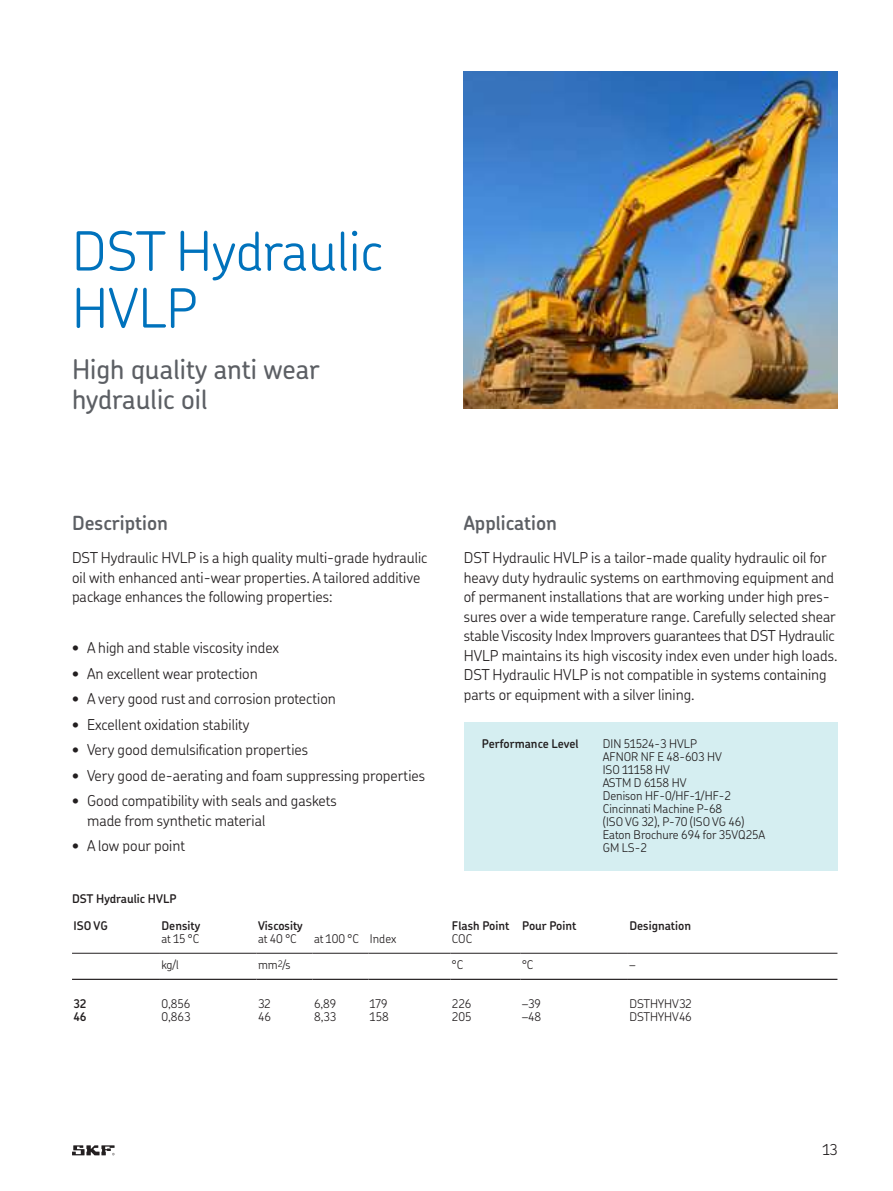
<style>
.page{position:relative;width:893px;height:1191px;background:#fff}
.page>*{position:absolute;margin:0;border:0;box-sizing:border-box;transform-origin:0 0}
.t1{font:300 54px/57px "SKF Chevin OT";color:#0072bc}
.t2{font:500 27px/30px "SKF Chevin OT";color:#5c5f64}
.t3{font:600 19.5px "SKF Chevin OT";color:#5c5f64}
.t4{font:300 15px/19.5px "SKF Chevin OT";color:#231f20}
.t5{font:300 12px/13px "SKF Chevin OT";color:#231f20}
.t6{font:600 12px "SKF Chevin OT";color:#231f20}
</style>
<div class="page">
<hr style="left:72px;top:953px;width:88px;height:1px;background:#231f20">
<hr style="left:72px;top:979px;width:88px;height:1px;background:#231f20">
<hr style="left:160px;top:953px;width:96px;height:1px;background:#231f20">
<hr style="left:160px;top:979px;width:96px;height:1px;background:#231f20">
<hr style="left:256px;top:953px;width:56px;height:1px;background:#231f20">
<hr style="left:256px;top:979px;width:56px;height:1px;background:#231f20">
<hr style="left:312px;top:953px;width:56px;height:1px;background:#231f20">
<hr style="left:312px;top:979px;width:56px;height:1px;background:#231f20">
<hr style="left:368px;top:953px;width:82px;height:1px;background:#231f20">
<hr style="left:368px;top:979px;width:82px;height:1px;background:#231f20">
<hr style="left:450px;top:953px;width:70px;height:1px;background:#231f20">
<hr style="left:450px;top:979px;width:70px;height:1px;background:#231f20">
<hr style="left:520px;top:953px;width:108px;height:1px;background:#231f20">
<hr style="left:520px;top:979px;width:108px;height:1px;background:#231f20">
<hr style="left:628px;top:953px;width:209px;height:1px;background:#231f20">
<hr style="left:628px;top:979px;width:209px;height:1px;background:#231f20">
<div style="left:464px;top:722px;width:373px;height:149px;background:#d5eef1"></div>
<img style="left:463px;top:71px;width:374px;height:338px">
<svg style="left:72px;top:1145px;width:43px;height:10px"></svg>
<h1 class="t1" style="left:72px;top:225px;width:312px">DST Hydraulic<br>HVLP</h1>
<h2 class="t2" style="left:72px;top:356px;width:249px">High quality anti wear hydraulic oil</h2>
<h3 class="t3" style="left:72px;top:514px;width:97px">Description</h3>
<p class="t4" style="left:72px;top:549px;width:357px">DST Hydraulic HVLP is a high quality multi-grade hydraulic oil with enhanced anti-wear properties A tailored additive package enhances the following properties:</p>
<p class="t4" style="left:72px;top:639px;width:209px">• A high and stable viscosity index</p>
<p class="t4" style="left:72px;top:664px;width:187px">• An excellent wear protection</p>
<p class="t4" style="left:72px;top:690px;width:265px">• A very good rust and corrosion protection</p>
<p class="t4" style="left:72px;top:715px;width:179px">• Excellent oxidation stability</p>
<p class="t4" style="left:72px;top:741px;width:237px">• Very good demulsification properties</p>
<p class="t4" style="left:72px;top:766px;width:354px">• Very good de-aerating and foam suppressing properties</p>
<p class="t4" style="left:87px;top:792px;width:251px;text-indent:-15px">• Good compatibility with seals and gaskets made from synthetic material</p>
<p class="t4" style="left:72px;top:837px;width:114px">• A low pour point</p>
<h3 class="t3" style="left:464px;top:514px;width:95px">Application</h3>
<p class="t4" style="left:464px;top:549px;width:373px">DST Hydraulic HVLP is a tailor-made quality hydraulic oil for heavy duty hydraulic systems on earthmoving equipment and of permanent installations that are working under high pres&shy;sures over a wide temperature range Carefully selected shear stable Viscosity Index Improvers guarantees that DST Hydraulic HVLP maintains its high viscosity index even under high loads DST Hydraulic HVLP is not compatible in systems containing parts or equipment with a silver lining</p>
<p class="t6" style="left:482px;top:738px;width:98px">Performance Level</p>
<p class="t5" style="left:602px;top:738px;width:164px">DIN 51524-3 HVLP<br>AFNOR NF E 48-603 HV<br>ISO 11158 HV<br>ASTM D 6158 HV<br>Denison HF-0/HF-1/HF-2<br>Cincinnati Machine P-68<br>(ISO VG 32), P-70 (ISO VG 46)<br>Eaton Brochure 694 for 35VQ25A<br>GM LS-2</p>
<p class="t6" style="left:72px;top:893px;width:106px">DST Hydraulic HVLP</p>
<p class="t6" style="left:74px;top:920px;width:36px">ISO VG</p>
<p class="t6" style="left:161px;top:920px;width:40px">Density</p>
<p class="t6" style="left:258px;top:920px;width:46px">Viscosity</p>
<p class="t6" style="left:452px;top:920px;width:126px">Flash Point Pour Point</p>
<p class="t6" style="left:629px;top:920px;width:63px">Designation</p>
<p class="t5" style="left:161px;top:933px;width:39px">at 15 °C</p>
<p class="t5" style="left:258px;top:933px;width:40px">at 40 °C</p>
<p class="t5" style="left:314px;top:933px;width:84px">at 100 °C Index</p>
<p class="t5" style="left:452px;top:933px;width:22px">COC</p>
<p class="t5" style="left:161px;top:959px;width:19px">kg/l</p>
<p class="t5" style="left:258px;top:959px;width:34px">mm<sup>2</sup>/s</p>
<p class="t5" style="left:452px;top:959px;width:13px">°C</p>
<p class="t5" style="left:522px;top:959px;width:13px">°C</p>
<p class="t5" style="left:629px;top:959px;width:8px">–</p>
<p class="t6" style="left:74px;top:998px;width:14px">32</p>
<p class="t5" style="left:161px;top:998px;width:30px">0,856</p>
<p class="t5" style="left:258px;top:998px;width:14px">32</p>
<p class="t5" style="left:314px;top:998px;width:24px">6,89</p>
<p class="t5" style="left:370px;top:998px;width:19px">179</p>
<p class="t5" style="left:452px;top:998px;width:21px">226</p>
<p class="t5" style="left:522px;top:998px;width:20px">–39</p>
<p class="t5" style="left:629px;top:998px;width:64px">DSTHYHV32</p>
<p class="t6" style="left:73px;top:1011px;width:15px">46</p>
<p class="t5" style="left:161px;top:1011px;width:31px">0,863</p>
<p class="t5" style="left:258px;top:1011px;width:14px">46</p>
<p class="t5" style="left:314px;top:1011px;width:24px">8,33</p>
<p class="t5" style="left:370px;top:1011px;width:20px">158</p>
<p class="t5" style="left:452px;top:1011px;width:21px">205</p>
<p class="t5" style="left:522px;top:1011px;width:20px">–48</p>
<p class="t5" style="left:629px;top:1011px;width:64px">DSTHYHV46</p>
<p class="t4" style="left:822px;top:1141px;width:16px">13</p>
</div>
